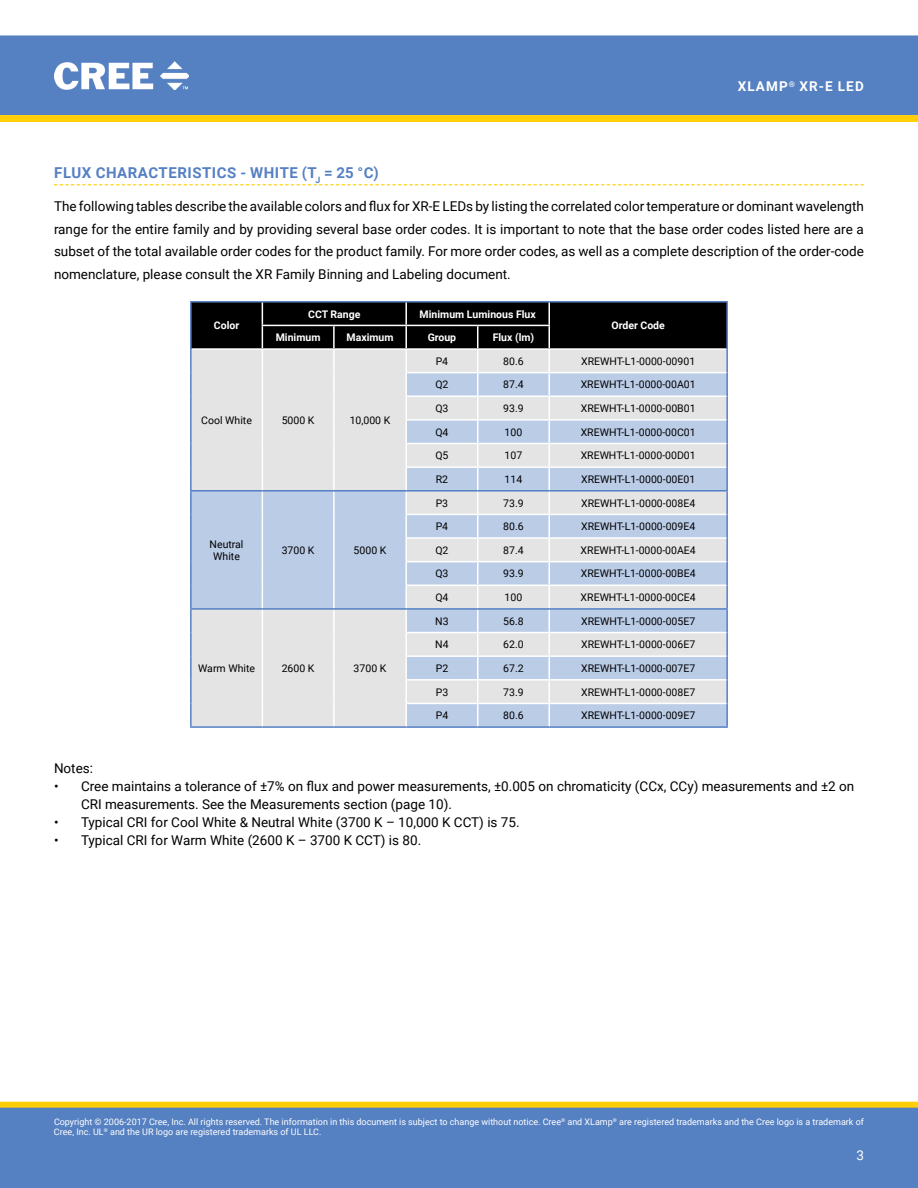
<style>
.page{position:relative;width:918px;height:1188px;background:#fff}
.page>*{position:absolute;margin:0;border:0;box-sizing:border-box;transform-origin:0 0}
.t1{font:700 15px "Roboto";letter-spacing:.035em;color:#5580c3}
.t2{font:13.5px/22.5px "Roboto";color:#000;text-align:justify}
.t3{font:700 13.5px "Roboto";letter-spacing:.085em;color:#fff}
.t4{font:13.5px "Roboto";color:#fff}
.t5{font:10.5px/12px "Roboto";color:#000;text-align:center}
.t6{font:700 10.5px "Roboto";color:#fff}
.t7{font:9px/10.8px "Roboto";color:#fff}
</style>
<div class="page">
<div style="left:0;top:35px;width:918px;height:80px;background:#5580c1"></div>
<img style="left:55px;top:62px;width:134px;height:28px">
<div style="left:1px;top:1102px;width:916px;height:6px;background:#ffce06"></div>
<div style="left:0;top:1102px;width:918px;height:6px;border:1px solid #ffce06"></div>
<div style="left:0;top:1108px;width:918px;height:80px;background:#5580c1"></div>
<svg style="left:0;top:115px;width:918px;height:7px;background:#fece08"></svg>
<svg style="left:54px;top:184px;width:810px;height:1px"></svg>
<hr style="left:726px;top:633px;width:2px;height:23px;background:#5580c3">
<hr style="left:726px;top:656px;width:2px;height:24px;background:#5580c3">
<hr style="left:726px;top:680px;width:2px;height:23px;background:#5580c3">
<hr style="left:726px;top:703px;width:2px;height:23px;background:#5580c3">
<hr style="left:406px;top:726px;width:72px;height:2px;background:#5580c3">
<hr style="left:478px;top:726px;width:71px;height:2px;background:#5580c3">
<hr style="left:549px;top:726px;width:179px;height:2px;background:#5580c3">
<hr style="left:726px;top:514px;width:2px;height:24px;background:#5580c3">
<hr style="left:726px;top:538px;width:2px;height:24px;background:#5580c3">
<hr style="left:726px;top:562px;width:2px;height:23px;background:#5580c3">
<hr style="left:190px;top:301px;width:72px;height:2px;background:#5580c3">
<hr style="left:190px;top:303px;width:2px;height:22px;background:#5580c3">
<hr style="left:262px;top:301px;width:72px;height:2px;background:#5580c3">
<hr style="left:334px;top:301px;width:72px;height:2px;background:#5580c3">
<hr style="left:406px;top:301px;width:72px;height:2px;background:#5580c3">
<hr style="left:478px;top:301px;width:71px;height:2px;background:#5580c3">
<hr style="left:549px;top:301px;width:179px;height:2px;background:#5580c3">
<hr style="left:726px;top:303px;width:2px;height:22px;background:#5580c3">
<hr style="left:190px;top:325px;width:2px;height:24px;background:#5580c3">
<hr style="left:726px;top:325px;width:2px;height:24px;background:#5580c3">
<hr style="left:726px;top:467px;width:2px;height:23px;background:#5580c3">
<hr style="left:190px;top:490px;width:72px;height:2px;background:#5580c3">
<hr style="left:190px;top:492px;width:2px;height:22px;background:#5580c3">
<hr style="left:549px;top:490px;width:179px;height:2px;background:#5580c3">
<hr style="left:726px;top:492px;width:2px;height:22px;background:#5580c3">
<hr style="left:190px;top:514px;width:2px;height:24px;background:#5580c3">
<hr style="left:190px;top:538px;width:2px;height:24px;background:#5580c3">
<hr style="left:190px;top:562px;width:2px;height:23px;background:#5580c3">
<hr style="left:190px;top:585px;width:2px;height:23px;background:#5580c3">
<hr style="left:726px;top:585px;width:2px;height:23px;background:#5580c3">
<hr style="left:190px;top:608px;width:72px;height:2px;background:#5580c3">
<hr style="left:190px;top:610px;width:2px;height:23px;background:#5580c3">
<hr style="left:549px;top:608px;width:179px;height:2px;background:#5580c3">
<hr style="left:726px;top:610px;width:2px;height:23px;background:#5580c3">
<hr style="left:190px;top:633px;width:2px;height:23px;background:#5580c3">
<hr style="left:190px;top:656px;width:2px;height:24px;background:#5580c3">
<hr style="left:190px;top:680px;width:2px;height:23px;background:#5580c3">
<hr style="left:190px;top:703px;width:2px;height:23px;background:#5580c3">
<hr style="left:190px;top:726px;width:72px;height:2px;background:#5580c3">
<hr style="left:262px;top:726px;width:72px;height:2px;background:#5580c3">
<hr style="left:334px;top:726px;width:72px;height:2px;background:#5580c3">
<hr style="left:190px;top:349px;width:2px;height:24px;background:#5580c3">
<hr style="left:190px;top:373px;width:2px;height:23px;background:#5580c3">
<hr style="left:190px;top:396px;width:2px;height:24px;background:#5580c3">
<hr style="left:190px;top:420px;width:2px;height:24px;background:#5580c3">
<hr style="left:190px;top:444px;width:2px;height:23px;background:#5580c3">
<hr style="left:190px;top:467px;width:2px;height:23px;background:#5580c3">
<svg style="left:191px;top:302px;width:536px;height:424px;background:#bcc3cd"></svg>
<hr style="left:726px;top:349px;width:2px;height:24px;background:#5580c3">
<hr style="left:726px;top:373px;width:2px;height:23px;background:#5580c3">
<hr style="left:726px;top:396px;width:2px;height:24px;background:#5580c3">
<hr style="left:726px;top:420px;width:2px;height:24px;background:#5580c3">
<hr style="left:726px;top:444px;width:2px;height:23px;background:#5580c3">
<hr style="left:549px;top:372px;width:177px;height:1px;background:#fff">
<hr style="left:549px;top:395px;width:177px;height:2px;background:#fff">
<hr style="left:549px;top:419px;width:177px;height:2px;background:#fff">
<hr style="left:549px;top:443px;width:177px;height:1px;background:#fff">
<p class="t3" style="left:738px;top:80px;width:128px">XlamP<sup>®</sup> Xr-e led</p>
<p class="t1" style="left:54px;top:166px;width:326px">fluX characteristics - White (t<sub>J</sub> = 25 °C)</p>
<p class="t2" style="left:54px;top:194px;width:811px">The following tables describe the available colors and flux for XR-E LEDs by listing the correlated color temperature or dominant wavelength range for the entire family and by providing several base order codes. It is important to note that the base order codes listed here are a subset of the total available order codes for the product family. For more order codes, as well as a complete description of the order-code nomenclature, please consult the XR Family Binning and Labeling document.</p>
<p class="t6" style="left:214px;top:321px;width:27px">color</p>
<p class="t6" style="left:308px;top:309px;width:54px">cct range</p>
<p class="t6" style="left:420px;top:309px;width:118px">minimum luminous flux</p>
<p class="t6" style="left:276px;top:333px;width:46px">minimum</p>
<p class="t6" style="left:347px;top:333px;width:49px">maximum</p>
<p class="t6" style="left:428px;top:333px;width:30px">Group</p>
<p class="t6" style="left:493px;top:330px;width:43px">Flux (lm)</p>
<p class="t6" style="left:611px;top:321px;width:55px">order code</p>
<p class="t5" style="left:201px;top:415px;width:52px">Cool white</p>
<p class="t5" style="left:282px;top:414px;width:34px">5000 K</p>
<p class="t5" style="left:350px;top:414px;width:42px">10,000 K</p>
<p class="t5" style="left:210px;top:539px;width:35px">Neutral white</p>
<p class="t5" style="left:282px;top:544px;width:34px">3700 K</p>
<p class="t5" style="left:354px;top:544px;width:34px">5000 K</p>
<p class="t5" style="left:198px;top:663px;width:58px">warm white</p>
<p class="t5" style="left:282px;top:662px;width:34px">2600 K</p>
<p class="t5" style="left:354px;top:662px;width:34px">3700 K</p>
<p class="t5" style="left:436px;top:356px;width:14px">p4</p>
<p class="t5" style="left:503px;top:355px;width:22px">80.6</p>
<p class="t5" style="left:581px;top:356px;width:116px">XRewHT-L1-0000-00901</p>
<p class="t5" style="left:435px;top:379px;width:15px">Q2</p>
<p class="t5" style="left:503px;top:378px;width:22px">87.4</p>
<p class="t5" style="left:581px;top:379px;width:117px">XRewHT-L1-0000-00A01</p>
<p class="t5" style="left:435px;top:403px;width:15px">Q3</p>
<p class="t5" style="left:503px;top:402px;width:22px">93.9</p>
<p class="t5" style="left:581px;top:402px;width:116px">XREWHT-L1-0000-00B01</p>
<p class="t5" style="left:435px;top:427px;width:15px">Q4</p>
<p class="t5" style="left:505px;top:427px;width:19px">100</p>
<p class="t5" style="left:581px;top:427px;width:117px">XRewHT-L1-0000-00C01</p>
<p class="t5" style="left:435px;top:450px;width:15px">Q5</p>
<p class="t5" style="left:505px;top:450px;width:19px">107</p>
<p class="t5" style="left:581px;top:450px;width:117px">XRewHT-L1-0000-00D01</p>
<p class="t5" style="left:436px;top:474px;width:14px">R2</p>
<p class="t5" style="left:505px;top:474px;width:19px">114</p>
<p class="t5" style="left:581px;top:474px;width:116px">XRewHT-L1-0000-00e01</p>
<p class="t5" style="left:436px;top:498px;width:14px">p3</p>
<p class="t5" style="left:503px;top:496px;width:22px">73.9</p>
<p class="t5" style="left:581px;top:498px;width:116px">XRewHT-L1-0000-008e4</p>
<p class="t5" style="left:436px;top:521px;width:14px">p4</p>
<p class="t5" style="left:503px;top:520px;width:22px">80.6</p>
<p class="t5" style="left:581px;top:521px;width:116px">XRewHT-L1-0000-009e4</p>
<p class="t5" style="left:435px;top:545px;width:15px">Q2</p>
<p class="t5" style="left:503px;top:544px;width:22px">87.4</p>
<p class="t5" style="left:581px;top:545px;width:117px">XRewHT-L1-0000-00Ae4</p>
<p class="t5" style="left:435px;top:568px;width:15px">Q3</p>
<p class="t5" style="left:503px;top:567px;width:22px">93.9</p>
<p class="t5" style="left:581px;top:567px;width:116px">XREWHT-L1-0000-00BE4</p>
<p class="t5" style="left:435px;top:592px;width:15px">Q4</p>
<p class="t5" style="left:505px;top:592px;width:19px">100</p>
<p class="t5" style="left:581px;top:592px;width:117px">XRewHT-L1-0000-00Ce4</p>
<p class="t5" style="left:435px;top:616px;width:15px">N3</p>
<p class="t5" style="left:503px;top:615px;width:22px">56.8</p>
<p class="t5" style="left:581px;top:616px;width:116px">XRewHT-L1-0000-005e7</p>
<p class="t5" style="left:435px;top:639px;width:15px">N4</p>
<p class="t5" style="left:503px;top:638px;width:22px">62.0</p>
<p class="t5" style="left:581px;top:639px;width:116px">XRewHT-L1-0000-006e7</p>
<p class="t5" style="left:436px;top:663px;width:14px">p2</p>
<p class="t5" style="left:503px;top:662px;width:22px">67.2</p>
<p class="t5" style="left:581px;top:663px;width:116px">XRewHT-L1-0000-007e7</p>
<p class="t5" style="left:436px;top:687px;width:14px">p3</p>
<p class="t5" style="left:503px;top:686px;width:22px">73.9</p>
<p class="t5" style="left:581px;top:687px;width:116px">XRewHT-L1-0000-008e7</p>
<p class="t5" style="left:436px;top:710px;width:14px">p4</p>
<p class="t5" style="left:503px;top:709px;width:22px">80.6</p>
<p class="t5" style="left:581px;top:710px;width:116px">XRewHT-L1-0000-009e7</p>
<p class="t2" style="left:54px;top:758px;width:41px">Notes:</p>
<p class="t2" style="left:81px;top:777px;width:775px;line-height:18px;text-indent:-27px">• Cree maintains a tolerance of ±7% on flux and power measurements, ±0.005 on chromaticity (CCx, CCy) measurements and ±2 on<br>CRI measurements. See the Measurements section (page 10).</p>
<p class="t2" style="left:54px;top:810px;width:467px">• Typical CRI for Cool White &amp; Neutral White (3700 K – 10,000 K CCT) is 75.</p>
<p class="t2" style="left:54px;top:828px;width:369px">• Typical CRI for Warm White (2600 K – 3700 K CCT) is 80.</p>
<p class="t7" style="left:54px;top:1117px;width:812px">Copyright © 2006-2017 Cree, Inc. All rights reserved. The information in this document is subject to change without notice. Cree<sup>®</sup> and XLamp<sup>®</sup> are registered trademarks and the Cree logo is a trademark of<br>Cree, Inc. UL<sup>®</sup> and the UR logo are registered trademarks of UL LLC.</p>
<p class="t4" style="left:856px;top:1149px;width:9px">3</p>
</div>
